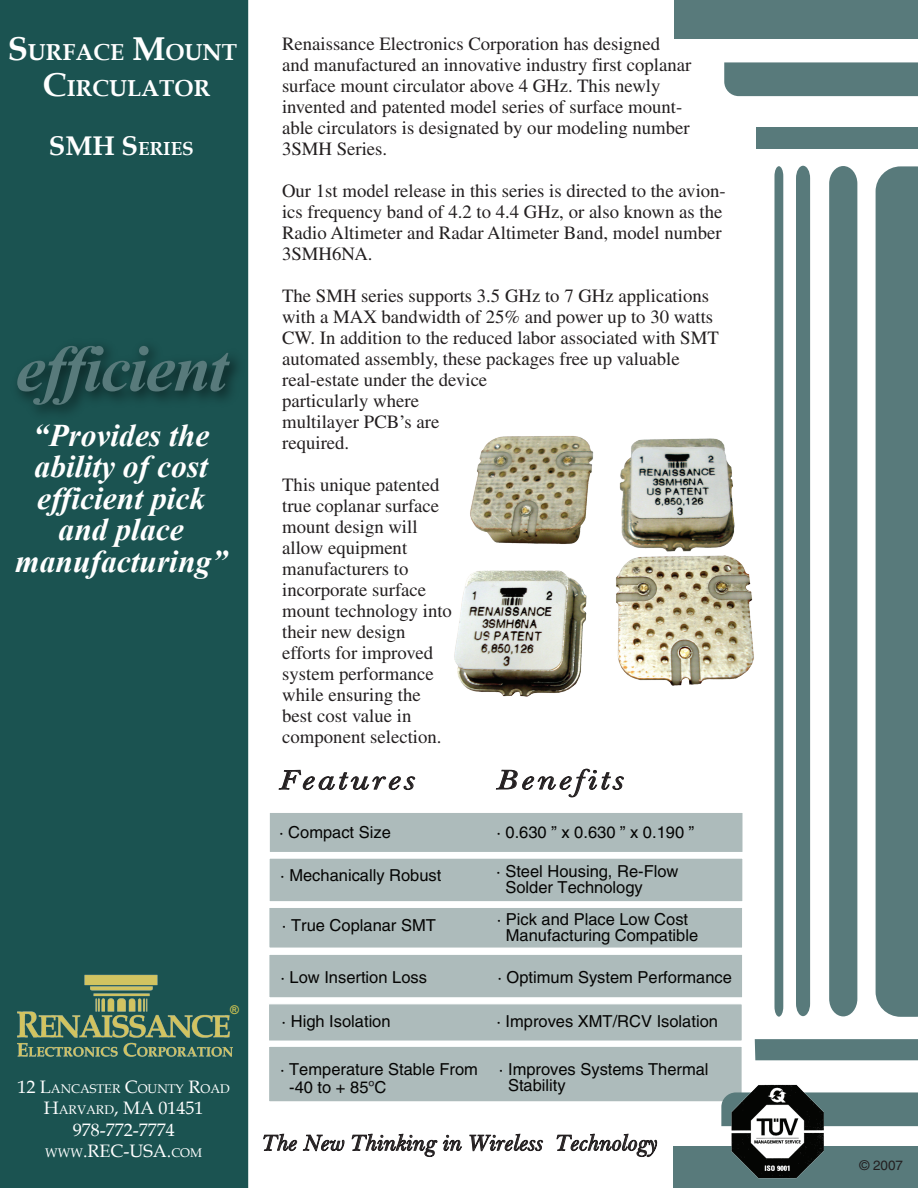
<style>
.page{position:relative;width:918px;height:1188px;background:#fff}
.page>*{position:absolute;margin:0;border:0;box-sizing:border-box;transform-origin:0 0}
.t1{font:italic 700 66px "Times New Roman";letter-spacing:-.025em;color:#587a7b}
.t2{font:italic 700 31.5px/31.5px "Times New Roman";color:#fff;text-align:center}
.t3{font:italic 28.05px "Basil";letter-spacing:.1em;color:#231f20;scale:1.18 1}
.t4{font:700 23.1px/36px "Book Antiqua";color:#fff;text-align:center}
.t5{font:italic 22.5px "Basil";color:#231f20}
.t6{font:700 18.9px "Book Antiqua";color:#fff}
.t7{font:18.75px/21px "Times";color:#231f20}
.t8{font:18px/21.6px "Book Antiqua";color:#fff;text-align:center}
.t9{font:16.5px/16.5px "Helvetica";color:#050504}
.t10{font:13.5px "Helvetica";color:#231f20}
.t11{font:12.6px "Book Antiqua";color:#fff}
.t12{font:700 12px "Arial";color:#cdc251}
.s1{font-size:33px}
.s2{font-size:27px}
.s3{font-size:18px}
.s4{font-size:12.6px}
.s5{color:#231f20}
</style>
<div class="page">
<div style="left:268px;top:1046px;width:474px;height:56px;background:#adbbbb"></div>
<div style="left:268px;top:1045px;width:475px;height:58px;border:2px solid #fff"></div>
<div style="left:269px;top:812px;width:474px;height:41px;background:#adbbbb"></div>
<div style="left:269px;top:812px;width:475px;height:41px;border:1px solid #fff"></div>
<div style="left:0;top:0;width:249px;height:1188px;background:#1b5351"></div>
<div style="left:876px;top:166px;width:42px;height:851px;background:#587a7b"></div>
<div style="left:829px;top:166px;width:28px;height:850px;background:#587a7b"></div>
<div style="left:796px;top:166px;width:14px;height:850px;background:#587a7b"></div>
<svg style="left:774px;top:166px;width:9px;height:851px;background:#618182"></svg>
<div style="left:674px;top:0;width:244px;height:39px;background:#587a7b"></div>
<div style="left:756px;top:127px;width:162px;height:21px;background:#587a7b"></div>
<div style="left:673px;top:1146px;width:245px;height:42px;background:#587a7b"></div>
<div style="left:755px;top:1039px;width:163px;height:21px;background:#587a7b"></div>
<div style="left:724px;top:62px;width:194px;height:34px;background:#587a7b"></div>
<div style="left:721px;top:1092px;width:197px;height:34px;background:#587a7b"></div>
<img style="left:5px;top:324px;width:244px;height:110px">
<div style="left:269px;top:954px;width:474px;height:44px;background:#adbbbb"></div>
<div style="left:268px;top:954px;width:475px;height:45px;border:1px solid #fff"></div>
<div style="left:269px;top:907px;width:474px;height:41px;background:#adbbbb"></div>
<div style="left:268px;top:907px;width:475px;height:42px;border:1px solid #fff"></div>
<div style="left:269px;top:858px;width:474px;height:44px;background:#adbbbb"></div>
<div style="left:268px;top:857px;width:476px;height:45px;border:1px solid #fff"></div>
<svg style="left:278px;top:770px;width:138px;height:20px"></svg>
<svg style="left:496px;top:768px;width:128px;height:30px"></svg>
<svg style="left:263px;top:1134px;width:82px;height:17px"></svg>
<svg style="left:351px;top:1134px;width:111px;height:23px"></svg>
<svg style="left:469px;top:1133px;width:75px;height:19px"></svg>
<svg style="left:556px;top:1133px;width:101px;height:24px"></svg>
<img style="left:17px;top:973px;width:216px;height:85px">
<div style="left:268px;top:1004px;width:474px;height:37px;background:#adbbbb"></div>
<div style="left:268px;top:1003px;width:475px;height:39px;border:1px solid #fff"></div>
<img style="left:454px;top:436px;width:300px;height:261px">
<img style="left:731px;top:1085px;width:93px;height:94px">
<p class="t4" style="left:8px;top:34px;width:231px"><span class="s1">S</span>URFACE <span class="s1">M</span>OUNT<br><span class="s1">C</span>IRCULATOR</p>
<p class="t6" style="left:49px;top:135px;width:146px"><span class="s2">SMH S</span>ERIES</p>
<h1 class="t1" style="left:16px;top:322px;width:214px">efficient</h1>
<h2 class="t2" style="left:15px;top:419px;width:213px">“Provides the ability of cost efficient pick and place manufacturing”</h2>
<p class="t12" style="left:230px;top:1002px;width:10px">®</p>
<p class="t11" style="left:17px;top:1079px;width:214px"><span class="s3">12 L</span>ANCASTER <span class="s3">C</span>OUNTY <span class="s3">R</span>OAD</p>
<p class="t8" style="left:44px;top:1097px;width:161px">H<span class="s4">ARVARD</span>, MA 01451<br>978-772-7774<br><span class="s4">WWW</span>.REC-USA.<span class="s4">COM</span></p>
<p class="t7" style="left:282px;top:33px;width:411px">Renaissance Electronics Corporation has designed and manufactured an innovative industry first coplanar surface mount circulator above 4 GHz. This newly invented and patented model series of surface mount&shy;able circulators is designated by our modeling number 3SMH Series.</p>
<p class="t7" style="left:282px;top:180px;width:445px">Our 1st model release in this series is directed to the avion&shy;ics frequency band of 4.2 to 4.4 GHz, or also known as the Radio Altimeter and Radar Altimeter Band, model number 3SMH6NA.</p>
<p class="t7" style="left:282px;top:285px;width:438px">The SMH series supports 3.5 GHz to 7 GHz applications with a MAX bandwidth of 25% and power up to 30 watts CW. In addition to the reduced labor associated with SMT automated assembly, these packages free up valuable real-estate under the device<br>particularly where<br>multilayer PCB’s are<br>required.</p>
<p class="t7" style="left:282px;top:474px;width:171px">This unique patented true coplanar surface mount design will allow equipment manufacturers to incorporate surface mount technology into their new design efforts for improved system performance while ensuring the best cost value in component selection.</p>
<h3 class="t3" style="left:277px;top:765px;width:117px">Features</h3>
<h3 class="t3" style="left:495px;top:765px;width:110px">Benefits</h3>
<p class="t9" style="left:279px;top:824px;width:113px">· Compact Size</p>
<p class="t9" style="left:280px;top:867px;width:163px">· Mechanically Robust</p>
<p class="t9" style="left:282px;top:917px;width:155px">· True Coplanar SMT</p>
<p class="t9" style="left:280px;top:969px;width:148px">· Low Insertion Loss</p>
<p class="t9" style="left:496px;top:824px;width:199px">· 0.630 ” x 0.630 ” x 0.190 ”</p>
<p class="t9" style="left:505px;top:863px;width:175px;text-indent:-9px">· Steel Housing, Re-Flow<br>Solder Technology</p>
<p class="t9" style="left:506px;top:911px;width:194px;text-indent:-9px">· Pick and Place Low Cost<br>Manufacturing Compatible</p>
<p class="t9" style="left:497px;top:969px;width:236px">· Optimum System Performance</p>
<p class="t9" style="left:282px;top:1013px;width:110px">· High Isolation</p>
<p class="t9" style="left:496px;top:1013px;width:223px">· Improves XMT/RCV Isolation</p>
<p class="t9" style="left:289px;top:1060px;width:190px;line-height:18px;text-indent:-9px">· Temperature Stable From -40 to + 85<span class="s5">º</span>C</p>
<p class="t9" style="left:508px;top:1061px;width:202px;text-indent:-9px">· Improves Systems Thermal<br>Stability</p>
<p class="t5" style="left:261px;top:1131px;width:397px">The New Thinking in Wireless Technology</p>
<p class="t10" style="left:859px;top:1157px;width:45px">© 2007</p>
</div>
